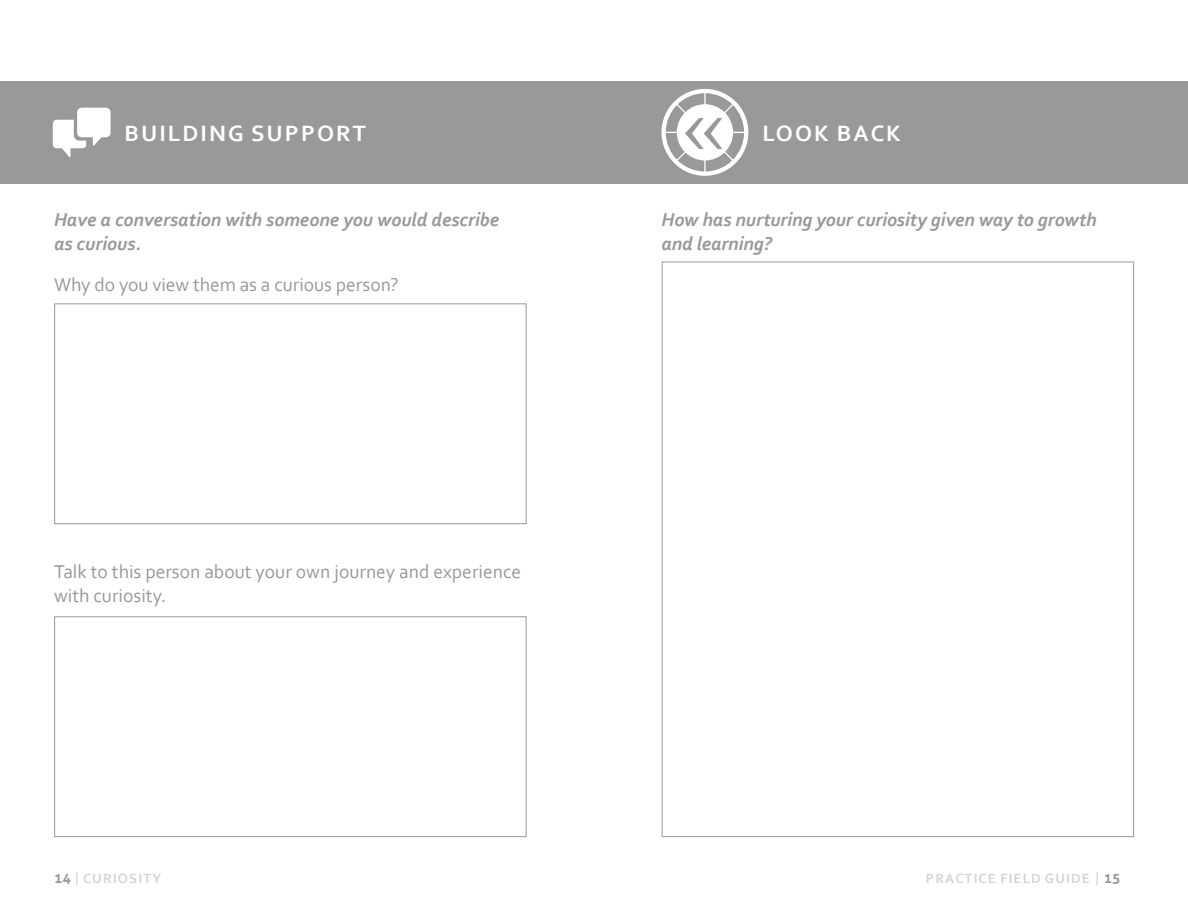
<style>
.page{position:relative;width:1188px;height:918px;background:#fff}
.page>*{position:absolute;margin:0;border:0;box-sizing:border-box;transform-origin:0 0}
.t1{font:700 23.25px "Corbel";letter-spacing:.09em;color:#fff}
.t2{font:italic 700 19.5px/24px "Corbel";color:#9a999a}
.t3{font:19.5px/24px "Corbel";color:#9a999a}
.t4{font:700 13.95px "Corbel";letter-spacing:.08em;color:#d6d4d3}
.s1{font-family:"Aller";color:#9a999a}
</style>
<div class="page">
<div style="left:580px;top:81px;width:608px;height:103px;background:#9a999a"></div>
<div style="left:661px;top:89px;width:87px;height:87px;background:#fff;border-radius:50%"></div>
<div style="left:666px;top:93px;width:78px;height:79px;border:11px solid #9a999a;border-radius:50%"></div>
<hr style="left:704px;top:91px;width:2px;height:83px;background:#fff">
<hr style="left:663px;top:132px;width:84px;height:1px;background:#fff">
<svg style="left:674px;top:101px;width:62px;height:63px"></svg>
<div style="left:0;top:81px;width:594px;height:103px;background:#9a999a"></div>
<svg style="left:53px;top:108px;width:58px;height:49px"></svg>
<div style="left:54px;top:303px;width:472px;height:221px;border:1px solid #9a999a"></div>
<div style="left:54px;top:616px;width:472px;height:221px;border:1px solid #9a999a"></div>
<p class="t1" style="left:125px;top:119px;width:243px">BUILDING SUPPORT</p>
<p class="t1" style="left:762px;top:119px;width:140px">LOOK BACK</p>
<p class="t2" style="left:54px;top:207px;width:447px">Have a conversation with someone you would describe as curious.</p>
<p class="t3" style="left:54px;top:272px;width:346px">Why do you view them as a curious person?</p>
<p class="t2" style="left:662px;top:207px;width:437px">How has nurturing your curiosity given way to growth and learning?</p>
<p class="t3" style="left:54px;top:559px;width:469px">Talk to this person about your own journey and experience with curiosity.</p>
<p class="t4" style="left:54px;top:869px;width:109px"><span class="s1">14</span> | CURIOSITY</p>
<p class="t4" style="left:926px;top:869px;width:196px">PRACTICE FIELD GUIDE | <span class="s1">15</span></p>
</div>
